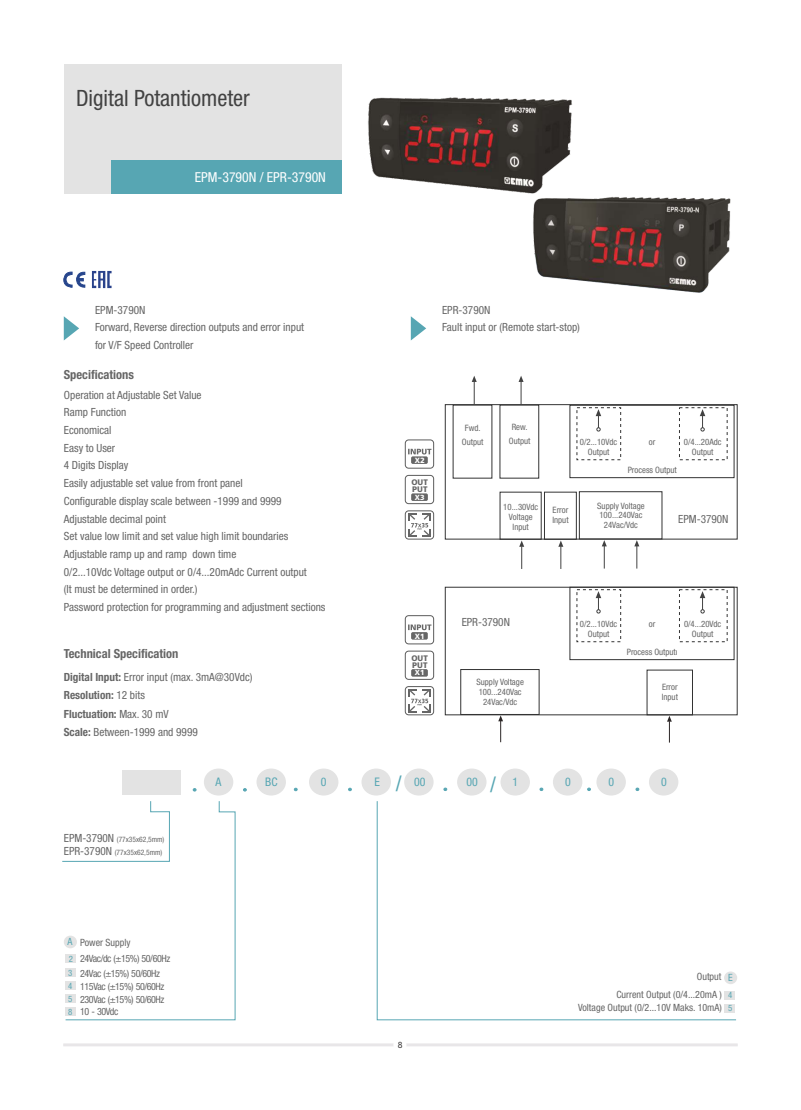
<style>
.page{position:relative;width:801px;height:1110px;background:#fff}
.page>*{position:absolute;margin:0;border:0;box-sizing:border-box;transform-origin:0 0}
.t1{font:condensed 22.5px "Helvetica Neue LT Pro";color:#424242}
.t2{font:21.25px "Arial";color:#57a6b3}
.t3{font:condensed 13.75px "Helvetica Neue LT Pro";color:#fff}
.t4{font:700 condensed 12.5px "Helvetica Neue LT Pro";color:#666}
.t5{font:condensed 11.88px "Helvetica Neue LT Pro";color:#57a6b3}
.t6{font:condensed 11.25px/17.8px "Helvetica Neue LT Pro";color:#666}
.t7{font:condensed 10px/14.9px "Helvetica Neue LT Pro";letter-spacing:-.045em;color:#666}
.t8{font:condensed 10px "Helvetica Neue LT Pro";color:#666}
.t9{font:condensed 10px "Helvetica Neue LT Pro";letter-spacing:-.02em;color:#666}
.t10{font:condensed 8.75px/9.6px "Helvetica Neue LT Pro";color:#666;text-align:center}
.t11{font:condensed 8.75px/13px "Helvetica Neue LT Pro";color:#57a6b3}
.t12{font:8.75px "Ebrima";color:#2b2929}
.t13{font:8px/6.5px "Humanist 777 BT Black B";color:#666}
.t14{font:condensed 7.5px "Helvetica Neue LT Pro";color:#666}
.t15{font:7.5px "Humanist 777 BT Black B";color:#fff}
.s1{font-weight:700}
.s2{font-size:11.25px}
.s3{color:#57a6b3}
.s4{font-size:8.75px;color:#57a6b3}
</style>
<div class="page">
<hr style="left:63px;top:1043px;width:674px;height:2px;background:#e8e6e8">
<div style="left:393px;top:1038px;width:13px;height:12px;background:#fff;border-radius:50%"></div>
<svg style="left:63px;top:271px;width:22px;height:16px"></svg>
<img style="left:91px;top:270px;width:21px;height:19px">
<div style="left:64px;top:64px;width:277px;height:130px;background:#e3e3e3"></div>
<div style="left:111px;top:160px;width:230px;height:34px;background:#57a6b3"></div>
<div style="left:64px;top:935px;width:13px;height:13px;background:#e3e3e3;border-radius:50%"></div>
<div style="left:445px;top:586px;width:292px;height:129px;border:1px solid #333"></div>
<svg style="left:498px;top:715px;width:5px;height:27px"></svg>
<div style="left:460px;top:669px;width:79px;height:45px;border:1px solid #333"></div>
<div style="left:647px;top:669px;width:46px;height:46px;border:1px solid #333"></div>
<svg style="left:667px;top:715px;width:5px;height:27px"></svg>
<div style="left:445px;top:404px;width:292px;height:135px;border:1px solid #333"></div>
<div style="left:499px;top:404px;width:40px;height:74px;border:1px solid #333"></div>
<svg style="left:634px;top:540px;width:5px;height:28px"></svg>
<svg style="left:602px;top:540px;width:5px;height:28px"></svg>
<div style="left:569px;top:405px;width:165px;height:73px;border:1px solid #333"></div>
<div style="left:579px;top:491px;width:83px;height:48px;border:1px solid #333"></div>
<svg style="left:596px;top:409px;width:5px;height:22px"></svg>
<div style="left:576px;top:407px;width:45px;height:53px;border:1px dashed #333"></div>
<svg style="left:700px;top:409px;width:5px;height:22px"></svg>
<svg style="left:518px;top:376px;width:5px;height:28px"></svg>
<div style="left:544px;top:491px;width:33px;height:48px;border:1px solid #333"></div>
<svg style="left:558px;top:540px;width:5px;height:28px"></svg>
<svg style="left:519px;top:540px;width:5px;height:28px"></svg>
<svg style="left:472px;top:376px;width:5px;height:28px"></svg>
<div style="left:569px;top:586px;width:165px;height:73px;border:1px solid #333"></div>
<svg style="left:596px;top:591px;width:5px;height:22px"></svg>
<div style="left:576px;top:589px;width:45px;height:53px;border:1px dashed #333"></div>
<svg style="left:700px;top:591px;width:5px;height:22px"></svg>
<div style="left:596px;top:768px;width:30px;height:27px;background:#e3e3e3;border-radius:50%"></div>
<div style="left:649px;top:768px;width:29px;height:27px;background:#e3e3e3;border-radius:50%"></div>
<div style="left:500px;top:768px;width:30px;height:27px;background:#e3e3e3;border-radius:50%"></div>
<div style="left:553px;top:768px;width:29px;height:27px;background:#e3e3e3;border-radius:50%"></div>
<div style="left:204px;top:768px;width:29px;height:27px;background:#e3e3e3;border-radius:50%"></div>
<div style="left:256px;top:768px;width:30px;height:27px;background:#e3e3e3;border-radius:50%"></div>
<div style="left:309px;top:768px;width:29px;height:27px;background:#e3e3e3;border-radius:50%"></div>
<div style="left:361px;top:768px;width:30px;height:27px;background:#e3e3e3;border-radius:50%"></div>
<div style="left:404px;top:768px;width:29px;height:27px;background:#e3e3e3;border-radius:50%"></div>
<div style="left:457px;top:768px;width:29px;height:27px;background:#e3e3e3;border-radius:50%"></div>
<svg style="left:243px;top:788px;width:4px;height:3px"></svg>
<div style="left:123px;top:769px;width:58px;height:24px;background:#e3e3e3"></div>
<div style="left:405px;top:439px;width:29px;height:29px;border:1px solid #5c5c5c;border-radius:3px"></div>
<div style="left:411px;top:456px;width:17px;height:8px;background:#666;border-radius:2px"></div>
<svg style="left:408px;top:448px;width:23px;height:6px"></svg>
<div style="left:405px;top:475px;width:29px;height:29px;border:1px solid #5c5c5c;border-radius:3px"></div>
<div style="left:411px;top:493px;width:17px;height:8px;background:#666;border-radius:2px"></div>
<div style="left:405px;top:510px;width:29px;height:29px;border:1px solid #5c5c5c;border-radius:3px"></div>
<svg style="left:408px;top:513px;width:23px;height:23px"></svg>
<div style="left:405px;top:615px;width:29px;height:29px;border:1px solid #5c5c5c;border-radius:3px"></div>
<div style="left:411px;top:632px;width:17px;height:7px;background:#666;border-radius:2px"></div>
<svg style="left:408px;top:624px;width:23px;height:6px"></svg>
<div style="left:405px;top:650px;width:29px;height:29px;border:1px solid #5c5c5c;border-radius:3px"></div>
<div style="left:411px;top:669px;width:17px;height:7px;background:#666;border-radius:2px"></div>
<div style="left:405px;top:686px;width:29px;height:29px;border:1px solid #5c5c5c;border-radius:3px"></div>
<svg style="left:408px;top:689px;width:23px;height:23px"></svg>
<svg style="left:376px;top:801px;width:361px;height:219px"></svg>
<svg style="left:64px;top:316px;width:15px;height:24px"></svg>
<svg style="left:65px;top:801px;width:171px;height:219px"></svg>
<svg style="left:411px;top:316px;width:15px;height:24px"></svg>
<img style="left:533px;top:196px;width:198px;height:97px">
<img style="left:368px;top:97px;width:210px;height:100px">
<h1 class="t1" style="left:76px;top:90px;width:175px">Digital Potantiometer</h1>
<p class="t3" style="left:195px;top:172px;width:132px">EPM-3790N / EPR-3790N</p>
<p class="t6" style="left:95px;top:302px;width:210px">EPM-3790N<br>Forward, Reverse direction outputs and error input for V/F Speed Controller</p>
<p class="t6" style="left:442px;top:302px;width:139px">EPR-3790N<br>Fault input or (Remote start-stop)</p>
<p class="t4" style="left:64px;top:369px;width:72px">Specifications</p>
<p class="t6" style="left:64px;top:387px;width:263px">Operation at Adjustable Set Value<br>Ramp Function<br>Economical<br>Easy to User<br>4 Digits Display<br>Easily adjustable set value from front panel<br>Configurable display scale between -1999 and 9999<br>Adjustable decimal point<br>Set value low limit and set value high limit boundaries Adjustable ramp up and ramp down time<br>0/2...10Vdc Voltage output or 0/4...20mAdc Current output<br>(It must be determined in order.)<br>Password protection for programming and adjustment sections</p>
<p class="t4" style="left:64px;top:649px;width:116px">Technical Specification</p>
<p class="t6" style="left:64px;top:669px;width:190px;line-height:18.4px"><span class="s1">Digital Input:</span> Error input (max. 3mA@30Vdc)<br><span class="s1">Resolution:</span> 12 bits<br><span class="s1">Fluctuation:</span> Max. 30 mV<br><span class="s1">Scale:</span> Between-1999 and 9999</p>
<p class="t15" style="left:415px;top:457px;width:11px">X2</p>
<p class="t13" style="left:411px;top:480px;width:18px">OUT<br>PUT</p>
<p class="t15" style="left:415px;top:494px;width:11px">X3</p>
<p class="t10" style="left:462px;top:422px;width:23px;line-height:13.8px">Fwd.<br>Output</p>
<p class="t10" style="left:509px;top:421px;width:23px;line-height:13.8px">Rew.<br>Output</p>
<p class="t10" style="left:580px;top:438px;width:39px">0/2...10Vdc<br>Output</p>
<p class="t10" style="left:684px;top:438px;width:39px">0/4...20Adc<br>Output</p>
<p class="t10" style="left:649px;top:438px;width:8px">or</p>
<p class="t10" style="left:628px;top:466px;width:51px">Process Output</p>
<p class="t10" style="left:503px;top:503px;width:36px">10...30Vdc<br>Voltage<br>Input</p>
<p class="t10" style="left:552px;top:506px;width:18px;text-align:left">Error<br>Input</p>
<p class="t10" style="left:597px;top:502px;width:49px">Supply Voltage<br>100...240Vac<br>24Vac/Vdc</p>
<p class="t6" style="left:678px;top:511px;width:52px">EPM-3790N</p>
<p class="t15" style="left:415px;top:632px;width:11px">X1</p>
<p class="t13" style="left:411px;top:655px;width:18px">OUT<br>PUT</p>
<p class="t15" style="left:415px;top:669px;width:11px">X1</p>
<p class="t6" style="left:462px;top:614px;width:50px">EPR-3790N</p>
<p class="t10" style="left:580px;top:620px;width:39px">0/2...10Vdc<br>Output</p>
<p class="t10" style="left:684px;top:620px;width:39px">0/4...20Vdc<br>Output</p>
<p class="t10" style="left:649px;top:620px;width:8px">or</p>
<p class="t10" style="left:627px;top:648px;width:52px">Process Outputı</p>
<p class="t10" style="left:476px;top:678px;width:49px">Supply Voltage<br>100...240Vac<br>24Vac/Vdc</p>
<p class="t10" style="left:662px;top:683px;width:18px;text-align:left">Error<br>Input</p>
<p class="t6" style="left:64px;top:830px;width:52px">EPM-3790N</p>
<p class="t14" style="left:64px;top:849px;width:100px"><span class="s2">EPR-3790N</span> (77x35x62,5mm)</p>
<p class="t14" style="left:117px;top:836px;width:49px">(77x35x62,5mm)</p>
<p class="t8" style="left:68px;top:938px;width:64px"><span class="s3">A</span> Power Supply</p>
<p class="t11" style="left:68px;top:952px;width:6px;line-height:14.4px">2<br>3</p>
<p class="t7" style="left:80px;top:951px;width:92px">24Vac/dc (±15%) 50/60Hz<br>24Vac (±15%) 50/60Hz</p>
<p class="t7" style="left:80px;top:980px;width:86px;line-height:13.2px">115Vac (±15%) 50/60Hz<br>230Vac (±15%) 50/60Hz</p>
<p class="t9" style="left:80px;top:1007px;width:40px">10 - 30Vdc</p>
<p class="t11" style="left:68px;top:980px;width:6px;text-align:justify">4<br>5<br>8</p>
<h2 class="t2" style="left:396px;top:775px;width:7px">/</h2>
<h2 class="t2" style="left:490px;top:775px;width:29px">/ <sup>1</sup></h2>
<p class="t5" style="left:565px;top:777px;width:7px">0</p>
<p class="t5" style="left:608px;top:777px;width:7px">0</p>
<p class="t5" style="left:661px;top:777px;width:7px">0</p>
<p class="t5" style="left:216px;top:777px;width:7px">A</p>
<p class="t5" style="left:265px;top:777px;width:14px">BC</p>
<p class="t5" style="left:321px;top:777px;width:7px">0</p>
<p class="t5" style="left:374px;top:777px;width:7px">E</p>
<p class="t5" style="left:414px;top:777px;width:13px">00</p>
<p class="t5" style="left:466px;top:777px;width:13px">00</p>
<p class="t9" style="left:697px;top:972px;width:37px">Output <span class="s3">E</span></p>
<p class="t11" style="left:728px;top:989px;width:6px">4</p>
<p class="t8" style="left:616px;top:990px;width:107px">Current Output (0/4...20mA )</p>
<p class="t12" style="left:398px;top:1041px;width:6px">8</p>
<p class="t8" style="left:578px;top:1003px;width:156px">Voltage Output (0/2...10V Maks. 10mA) <span class="s4">5</span></p>
</div>
